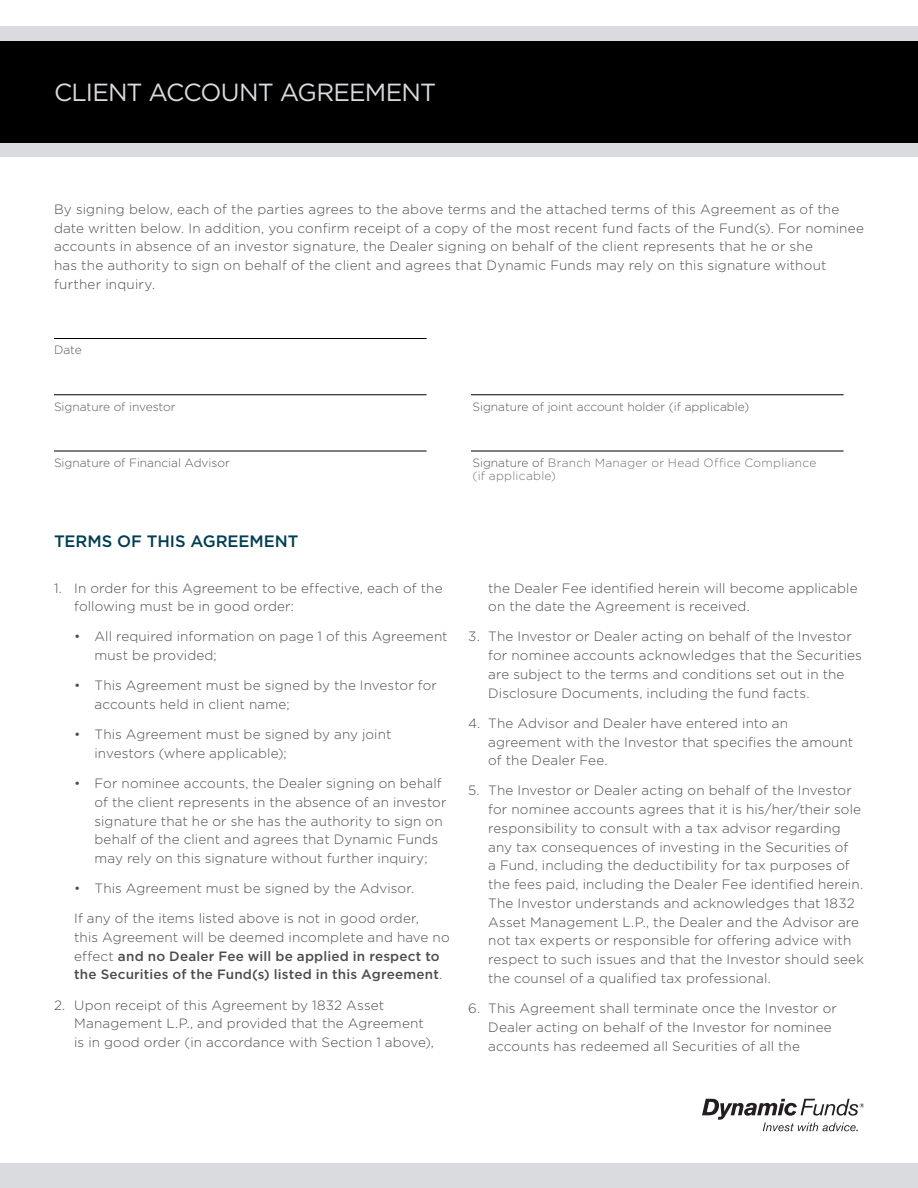
<style>
.page{position:relative;width:918px;height:1188px;background:#fff}
.page>*{position:absolute;margin:0;border:0;box-sizing:border-box;transform-origin:0 0}
.t1{font:24.75px "Gotham";letter-spacing:-.04em;color:#d9dbdf}
.t2{font:500 16.5px "Gotham";letter-spacing:-.005em;color:#003e52}
.t3{font:300 13.5px/18.8px "Gotham";letter-spacing:.01em;color:#4d4d4f}
.t4{font:300 12px "Gotham";letter-spacing:-.005em;color:#58595b}
.t5{font:300 12px/13.5px "Gotham";letter-spacing:.02em;color:#717275}
.s1{color:#58595b}
.s2{font-weight:500}
</style>
<div class="page">
<div style="left:0;top:1163px;width:918px;height:25px;background:#d9dbdf"></div>
<div style="left:0;top:26px;width:918px;height:131px;background:#d9dbdf"></div>
<div style="left:0;top:41px;width:918px;height:101px;background:#000"></div>
<svg style="left:702px;top:1099px;width:162px;height:32px"></svg>
<hr style="left:54px;top:338px;width:373px;height:1px;background:#000">
<hr style="left:54px;top:395px;width:373px;height:1px;background:#000">
<hr style="left:471px;top:395px;width:373px;height:1px;background:#000">
<hr style="left:54px;top:451px;width:373px;height:1px;background:#000">
<hr style="left:471px;top:451px;width:373px;height:1px;background:#000">
<h1 class="t1" style="left:54px;top:78px;width:384px">CLIENT ACCOUNT AGREEMENT</h1>
<p class="t3" style="left:54px;top:199px;width:811px">By signing below, each of the parties agrees to the above terms and the attached terms of this Agreement as of the date written below. In addition, you confirm receipt of a copy of the most recent fund facts of the Fund(s). For nominee accounts in absence of an investor signature, the Dealer signing on behalf of the client represents that he or she<br>has the authority to sign on behalf of the client and agrees that Dynamic Funds may rely on this signature without further inquiry.</p>
<p class="t4" style="left:54px;top:344px;width:29px">Date</p>
<p class="t4" style="left:54px;top:400px;width:123px">Signature of investor</p>
<p class="t4" style="left:472px;top:400px;width:278px">Signature of joint account holder (if applicable)</p>
<p class="t4" style="left:54px;top:456px;width:177px">Signature of Financial Advisor</p>
<p class="t5" style="left:472px;top:456px;width:346px"><span class="s1">Signature of</span> Branch Manager or Head Office Compliance (if applicable)</p>
<p class="t2" style="left:54px;top:532px;width:246px">TERMS OF THIS AGREEMENT</p>
<p class="t3" style="left:74px;top:578px;width:370px;text-indent:-20px">1. In order for this Agreement to be effective, each of the following must be in good order:</p>
<p class="t3" style="left:94px;top:627px;width:355px;text-indent:-20px">• All required information on page 1 of this Agreement must be provided;</p>
<p class="t3" style="left:94px;top:676px;width:344px;text-indent:-20px">• This Agreement must be signed by the Investor for accounts held in client name;</p>
<p class="t3" style="left:94px;top:725px;width:298px;text-indent:-20px">• This Agreement must be signed by any joint investors (where applicable);</p>
<p class="t3" style="left:94px;top:774px;width:354px;text-indent:-20px">• For nominee accounts, the Dealer signing on behalf of the client represents in the absence of an investor signature that he or she has the authority to sign on behalf of the client and agrees that Dynamic Funds may rely on this signature without further inquiry;</p>
<p class="t3" style="left:74px;top:879px;width:341px">• This Agreement must be signed by the Advisor.</p>
<p class="t3" style="left:74px;top:909px;width:377px">If any of the items listed above is not in good order,<br>this Agreement will be deemed incomplete and have no effect <span class="s2">and no Dealer Fee will be applied in respect to the Securities of the Fund(s) listed in this Agreement</span>.</p>
<p class="t3" style="left:74px;top:995px;width:361px;text-indent:-20px">2. Upon receipt of this Agreement by 1832 Asset<br>Management L.P., and provided that the Agreement is in good order (in accordance with Section 1 above),</p>
<p class="t3" style="left:488px;top:578px;width:371px">the Dealer Fee identified herein will become applicable on the date the Agreement is received.</p>
<p class="t3" style="left:488px;top:627px;width:375px;text-indent:-20px">3. The Investor or Dealer acting on behalf of the Investor for nominee accounts acknowledges that the Securities are subject to the terms and conditions set out in the Disclosure Documents, including the fund facts.</p>
<p class="t3" style="left:488px;top:714px;width:367px;text-indent:-20px">4. The Advisor and Dealer have entered into an agreement with the Investor that specifies the amount of the Dealer Fee.</p>
<p class="t3" style="left:488px;top:781px;width:377px;text-indent:-20px">5. The Investor or Dealer acting on behalf of the Investor for nominee accounts agrees that it is his/her/their sole responsibility to consult with a tax advisor regarding any tax consequences of investing in the Securities of<br>a Fund, including the deductibility for tax purposes of the fees paid, including the Dealer Fee identified herein.<br>The Investor understands and acknowledges that 1832<br>Asset Management L.P., the Dealer and the Advisor are not tax experts or responsible for offering advice with respect to such issues and that the Investor should seek the counsel of a qualified tax professional.</p>
<p class="t3" style="left:488px;top:999px;width:350px;text-indent:-20px">6. This Agreement shall terminate once the Investor or<br>Dealer acting on behalf of the Investor for nominee accounts has redeemed all Securities of all the</p>
</div>
